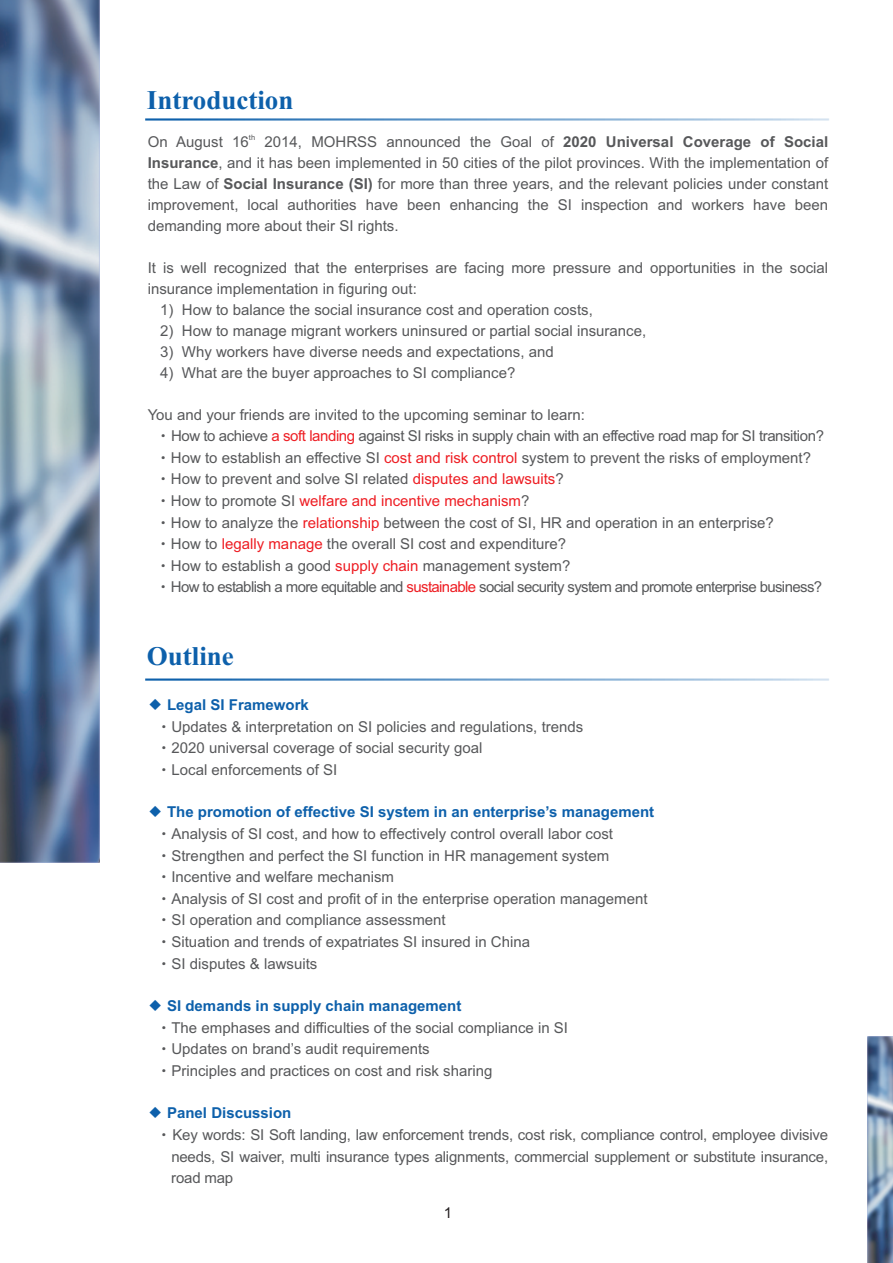
<style>
.page{position:relative;width:893px;height:1263px;background:#fff}
.page>*{position:absolute;margin:0;border:0;box-sizing:border-box;transform-origin:0 0}
.t1{font:700 27px "Times New Roman";color:#0d60ab}
.t2{font:15px/21.6px "Arial";color:#57585a}
.t3{font:700 15px "Arial";color:#0d60ab}
.t4{font:15px "Arial";color:#231f20}
.t5{font:7.5px "Arial";color:#57585a}
.s1{font-weight:700}
.s2{font-family:"FZXH1 K GBK1 0"}
.s3{color:#ee1d23}
.s4{font-family:"FZXH1 K GBK1 0";font-weight:400}
</style>
<div class="page">
<img style="left:0;top:0;width:99px;height:863px">
<img style="left:868px;top:1036px;width:25px;height:227px">
<hr style="left:145px;top:118px;width:684px;height:3px;background:#0d60ab">
<hr style="left:145px;top:678px;width:684px;height:3px;background:#0d60ab">
<h1 class="t1" style="left:147px;top:90px;width:148px">Introduction</h1>
<p class="t5" style="left:249px;top:134px;width:8px">th</p>
<p class="t2" style="left:148px;top:133px;width:682px;line-height:21px;text-align:justify">On August 16 2014, MOHRSS announced the Goal of <span class="s1">2020 Universal Coverage of Social Insurance</span>, and it has been implemented in 50 cities of the pilot provinces. With the implementation of the Law of <span class="s1">Social Insurance (SI)</span> for more than three years, and the relevant policies under constant improvement, local authorities have been enhancing the SI inspection and workers have been demanding more about their SI rights.</p>
<p class="t2" style="left:148px;top:259px;width:682px;line-height:21px">It is well recognized that the enterprises are facing more pressure and opportunities in the social insurance implementation in figuring out:</p>
<p class="t2" style="left:160px;top:300px;width:434px">1) How to balance the social insurance cost and operation costs,</p>
<p class="t2" style="left:160px;top:321px;width:487px">2) How to manage migrant workers uninsured or partial social insurance,</p>
<p class="t2" style="left:160px;top:342px;width:395px">3) Why workers have diverse needs and expectations, and</p>
<p class="t2" style="left:160px;top:363px;width:357px">4) What are the buyer approaches to SI compliance?</p>
<p class="t2" style="left:156px;top:406px;width:670px;text-indent:-8px">You and your friends are invited to the upcoming seminar to learn:<br><span class="s2">·</span>How to achieve <span class="s3">a soft landing</span> against SI risks in supply chain with an effective road map for SI transition? <span class="s2">·</span>How to establish an effective SI <span class="s3">cost and risk control</span> system to prevent the risks of employment? <span class="s2">·</span>How to prevent and solve SI related <span class="s3">disputes and lawsuits</span>?<br><span class="s2">·</span>How to promote SI <span class="s3">welfare and incentive mechanism</span>?<br><span class="s2">·</span>How to analyze the <span class="s3">relationship</span> between the cost of SI, HR and operation in an enterprise?<br><span class="s2">·</span>How to <span class="s3">legally manage</span> the overall SI cost and expenditure?<br><span class="s2">·</span>How to establish a good <span class="s3">supply chain</span> management system?<br><span class="s2">·</span>How to establish a more equitable and <span class="s3">sustainable</span> social security system and promote enterprise business?</p>
<h1 class="t1" style="left:147px;top:646px;width:89px">Outline</h1>
<p class="t3" style="left:148px;top:699px;width:162px"><span class="s4">◆</span> Legal SI Framework</p>
<p class="t2" style="left:156px;top:717px;width:428px"><span class="s2">·</span>Updates &amp; interpretation on SI policies and regulations, trends <span class="s2">·</span>2020 universal coverage of social security goal<br><span class="s2">·</span>Local enforcements of SI</p>
<p class="t3" style="left:148px;top:806px;width:508px"><span class="s4">◆</span> The promotion of effective SI system in an enterprise’s management</p>
<p class="t2" style="left:156px;top:824px;width:493px"><span class="s2">·</span>Analysis of SI cost, and how to effectively control overall labor cost <span class="s2">·</span>Strengthen and perfect the SI function in HR management system <span class="s2">·</span>Incentive and welfare mechanism<br><span class="s2">·</span>Analysis of SI cost and profit of in the enterprise operation management <span class="s2">·</span>SI operation and compliance assessment<br><span class="s2">·</span>Situation and trends of expatriates SI insured in China<br><span class="s2">·</span>SI disputes &amp; lawsuits</p>
<p class="t3" style="left:148px;top:1000px;width:315px"><span class="s4">◆</span> SI demands in supply chain management</p>
<p class="t2" style="left:156px;top:1018px;width:413px"><span class="s2">·</span>The emphases and difficulties of the social compliance in SI <span class="s2">·</span>Updates on brand’s audit requirements<br><span class="s2">·</span>Principles and practices on cost and risk sharing</p>
<p class="t3" style="left:148px;top:1107px;width:145px"><span class="s4">◆</span> Panel Discussion</p>
<p class="t2" style="left:171px;top:1125px;width:658px;text-align:justify;text-indent:-15px"><span class="s2">·</span>Key words: SI Soft landing, law enforcement trends, cost risk, compliance control, employee divisive needs, SI waiver, multi insurance types alignments, commercial supplement or substitute insurance, road map</p>
<p class="t4" style="left:444px;top:1206px;width:10px">1</p>
</div>
